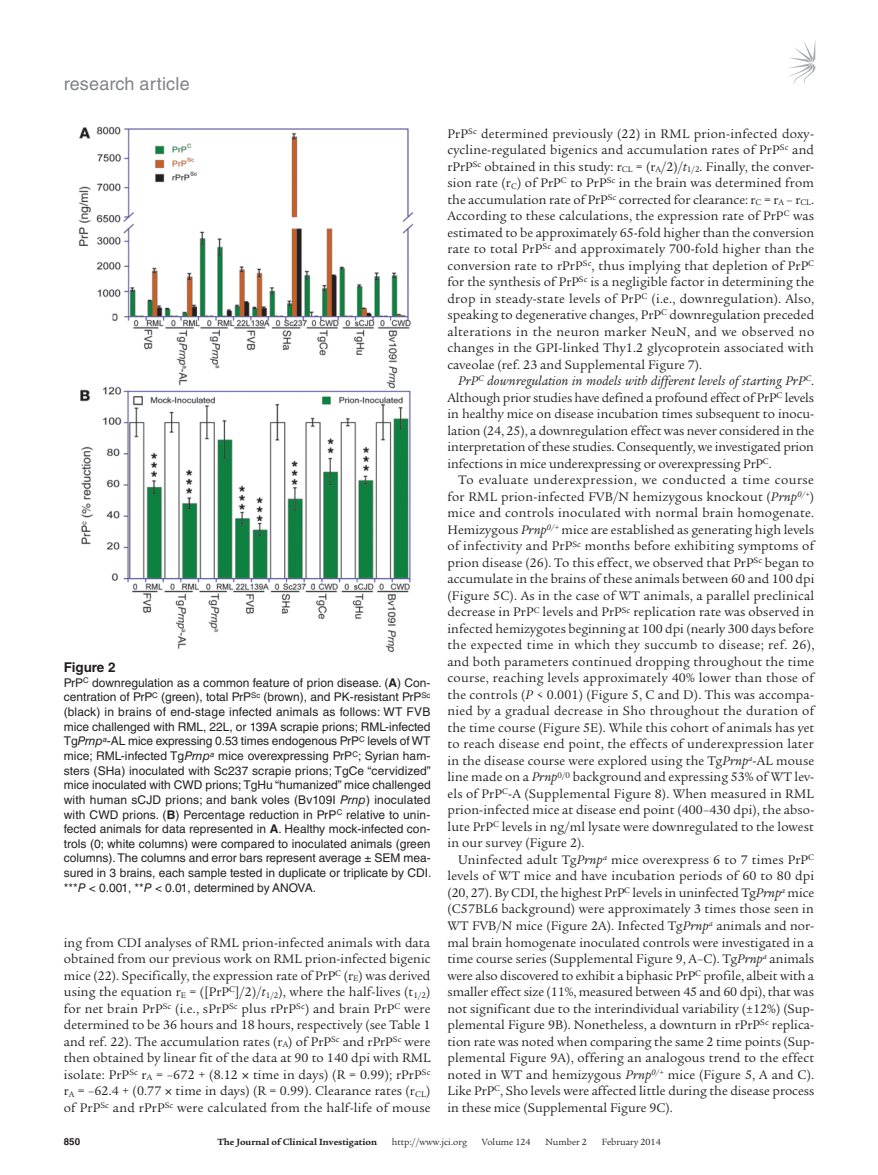
<style>
.page{position:relative;width:878px;height:1175px;background:#fff}
.page>*{position:absolute;margin:0;border:0;box-sizing:border-box;transform-origin:0 0}
.t1{font:18px "Helvetica LT Std";letter-spacing:.01em;color:#808285}
.t2{font:13.5px/16.5px "Legacy Serif Std";letter-spacing:.005em;color:#231f20;text-align:justify}
.t3{font:700 13.5px "Helvetica LT Std";color:#231f20}
.t4{font:12px/14.7px "Helvetica LT Std";color:#231f20;text-align:justify}
.t5{font:9.75px "Legacy Serif Std";color:#231f20}
.t6{font:700 9.75px "Legacy Serif Std";color:#231f20}
.t7{font:700 9.75px "Helvetica LT Std";color:#231f20}
.s1{font-weight:700}
.s2{font-style:italic}
</style>
<div class="page">
<svg style="left:789px;top:42px;width:26px;height:43px"></svg>
<img style="left:78px;top:126px;width:336px;height:527px">
<h1 class="t1" style="left:64px;top:73px;width:127px">research article</h1>
<p class="t3" style="left:64px;top:659px;width:53px">Figure 2</p>
<p class="t4" style="left:64px;top:675px;width:369px">PrP<sup>C</sup> downregulation as a common feature of prion disease. (<span class="s1">A</span>) Con&shy;centration of PrP<sup>C</sup> (green), total PrP<sup>Sc</sup> (brown), and PK-resistant PrP<sup>Sc </sup>(black) in brains of end-stage infected animals as follows: WT FVB mice challenged with RML, 22L, or 139A scrapie prions; RML-infected Tg<span class="s2">Prnp</span><sup>a</sup>-AL mice expressing 0.53 times endogenous PrP<sup>C</sup> levels of WT mice; RML-infected Tg<span class="s2">Prnp</span><sup>a</sup> mice overexpressing PrP<sup>C</sup>; Syrian ham&shy;sters (SHa) inoculated with Sc237 scrapie prions; TgCe “cervidized” mice inoculated with CWD prions; TgHu “humanized” mice challenged with human sCJD prions; and bank voles (Bv109I <span class="s2">Prnp</span>) inoculated with CWD prions. (<span class="s1">B</span>) Percentage reduction in PrP<sup>C</sup> relative to unin&shy;fected animals for data represented in <span class="s1">A</span>. Healthy mock-infected con&shy;trols (0; white columns) were compared to inoculated animals (green columns). The columns and error bars represent average ± SEM mea&shy;sured in 3 brains, each sample tested in duplicate or triplicate by CDI. ***<span class="s2">P</span> &lt; 0.001, **<span class="s2">P</span> &lt; 0.01, determined by ANOVA.</p>
<p class="t2" style="left:64px;top:934px;width:368px">ing from CDI analyses of RML prion-infected animals with data obtained from our previous work on RML prion-infected bigenic mice (22). Specifically, the expression rate of PrP<sup>C</sup> (r<sub>E</sub>) was derived using the equation r<sub>E</sub> = ([PrP<sup>C</sup>]/2)/<span class="s2">t</span><sub>1/2</sub>), where the half-lives (t<sub>1/2</sub>) for net brain PrP<sup>Sc</sup> (i.e., sPrP<sup>Sc</sup> plus rPrP<sup>Sc</sup>) and brain PrP<sup>C</sup> were determined to be 36 hours and 18 hours, respectively (see Table 1 and ref. 22). The accumulation rates (r<sub>A</sub>) of PrP<sup>Sc</sup> and rPrP<sup>Sc</sup> were then obtained by linear fit of the data at 90 to 140 dpi with RML isolate: PrP<sup>Sc</sup> r<sub>A</sub> = –672 + (8.12 time in days) (R = 0.99); rPrP<sup>Sc </sup>r<sub>A</sub> = –62.4 + (0.77 time in days) (R = 0.99). Clearance rates (r<sub>CL</sub>) of PrP<sup>Sc</sup> and rPrP<sup>Sc</sup> were calculated from the half-life of mouse</p>
<p class="t2" style="left:447px;top:125px;width:368px">PrP<sup>Sc</sup> determined previously (22) in RML prion-infected doxy&shy;cycline-regulated bigenics and accumulation rates of PrP<sup>Sc</sup> and rPrP<sup>Sc</sup> obtained in this study: r<sub>CL</sub> = (r<sub>A</sub>/2)/<span class="s2">t</span><sub>1/2</sub>. Finally, the conver&shy;sion rate (r<sub>C</sub>) of PrP<sup>C</sup> to PrP<sup>Sc</sup> in the brain was determined from the accumulation rate of PrP<sup>Sc</sup> corrected for clearance: r<sub>C</sub> = r<sub>A</sub> – r<sub>CL</sub>.<br>According to these calculations, the expression rate of PrP<sup>C</sup> was estimated to be approximately 65-fold higher than the conversion rate to total PrP<sup>Sc</sup> and approximately 700-fold higher than the conversion rate to rPrP<sup>Sc</sup>, thus implying that depletion of PrP<sup>C </sup>for the synthesis of PrP<sup>Sc</sup> is a negligible factor in determining the drop in steady-state levels of PrP<sup>C</sup> (i.e., downregulation). Also, speaking to degenerative changes, PrP<sup>C</sup> downregulation preceded alterations in the neuron marker NeuN, and we observed no changes in the GPI-linked Thy1.2 glycoprotein associated with caveolae (ref. 23 and Supplemental Figure 7).</p>
<p class="t2" style="left:447px;top:373px;width:368px;text-indent:11px"><span class="s2">PrP</span><sup>C</sup> <span class="s2">downregulation in models with different levels of starting PrP</span><sup>C</sup>.<br>Although prior studies have defined a profound effect of PrP<sup>C</sup> levels in healthy mice on disease incubation times subsequent to inocu&shy;lation (24, 25), a downregulation effect was never considered in the interpretation of these studies. Consequently, we investigated prion infections in mice underexpressing or overexpressing PrP<sup>C</sup>.</p>
<p class="t2" style="left:447px;top:472px;width:368px;text-indent:11px">To evaluate underexpression, we conducted a time course for RML prion-infected FVB/N hemizygous knockout (<span class="s2">Prnp</span><sup>0/+</sup>) mice and controls inoculated with normal brain homogenate.<br>Hemizygous <span class="s2">Prnp</span><sup>0/+</sup> mice are established as generating high levels of infectivity and PrP<sup>Sc</sup> months before exhibiting symptoms of prion disease (26). To this effect, we observed that PrP<sup>Sc</sup> began to accumulate in the brains of these animals between 60 and 100 dpi (Figure 5C). As in the case of WT animals, a parallel preclinical decrease in PrP<sup>C</sup> levels and PrP<sup>Sc</sup> replication rate was observed in infected hemizygotes beginning at 100 dpi (nearly 300 days before the expected time in which they succumb to disease; ref. 26), and both parameters continued dropping throughout the time course, reaching levels approximately 40% lower than those of the controls (<span class="s2">P</span> &lt; 0.001) (Figure 5, C and D). This was accompa&shy;nied by a gradual decrease in Sho throughout the duration of the time course (Figure 5E). While this cohort of animals has yet to reach disease end point, the effects of underexpression later in the disease course were explored using the Tg<span class="s2">Prnp</span><sup>a</sup>-AL mouse line made on a <span class="s2">Prnp</span><sup>0/0</sup> background and expressing 53% of WT lev&shy;els of PrP<sup>C</sup>-A (Supplemental Figure 8). When measured in RML prion-infected mice at disease end point (400–430 dpi), the abso&shy;lute PrP<sup>C</sup> levels in ng/ml lysate were downregulated to the lowest in our survey (Figure 2).</p>
<p class="t2" style="left:447px;top:851px;width:368px;text-indent:11px">Uninfected adult Tg<span class="s2">Prnp</span><sup>a</sup> mice overexpress 6 to 7 times PrP<sup>C </sup>levels of WT mice and have incubation periods of 60 to 80 dpi (20, 27). By CDI, the highest PrP<sup>C</sup> levels in uninfected Tg<span class="s2">Prnp</span><sup>a</sup> mice (C57BL6 background) were approximately 3 times those seen in WT FVB/N mice (Figure 2A). Infected Tg<span class="s2">Prnp</span><sup>a</sup> animals and nor&shy;mal brain homogenate inoculated controls were investigated in a time course series (Supplemental Figure 9, A–C). Tg<span class="s2">Prnp</span><sup>a</sup> animals were also discovered to exhibit a biphasic PrP<sup>C</sup> profile, albeit with a smaller effect size (11%, measured between 45 and 60 dpi), that was not significant due to the interindividual variability (±12%) (Sup&shy;plemental Figure 9B). Nonetheless, a downturn in rPrP<sup>Sc</sup> replica&shy;tion rate was noted when comparing the same 2 time points (Sup&shy;plemental Figure 9A), offering an analogous trend to the effect noted in WT and hemizygous <span class="s2">Prnp</span><sup>0/+</sup> mice (Figure 5, A and C).<br>Like PrP<sup>C</sup>, Sho levels were affected little during the disease process in these mice (Supplemental Figure 9C).</p>
<p class="t7" style="left:64px;top:1135px;width:18px">850</p>
<p class="t6" style="left:217px;top:1135px;width:161px">The Journal of Clinical Investigation</p>
<p class="t5" style="left:392px;top:1136px;width:77px">http://www.jci.org</p>
<p class="t5" style="left:481px;top:1136px;width:50px">Volume 124</p>
<p class="t5" style="left:545px;top:1136px;width:43px">Number 2</p>
<p class="t5" style="left:601px;top:1136px;width:61px">February 2014</p>
</div>
